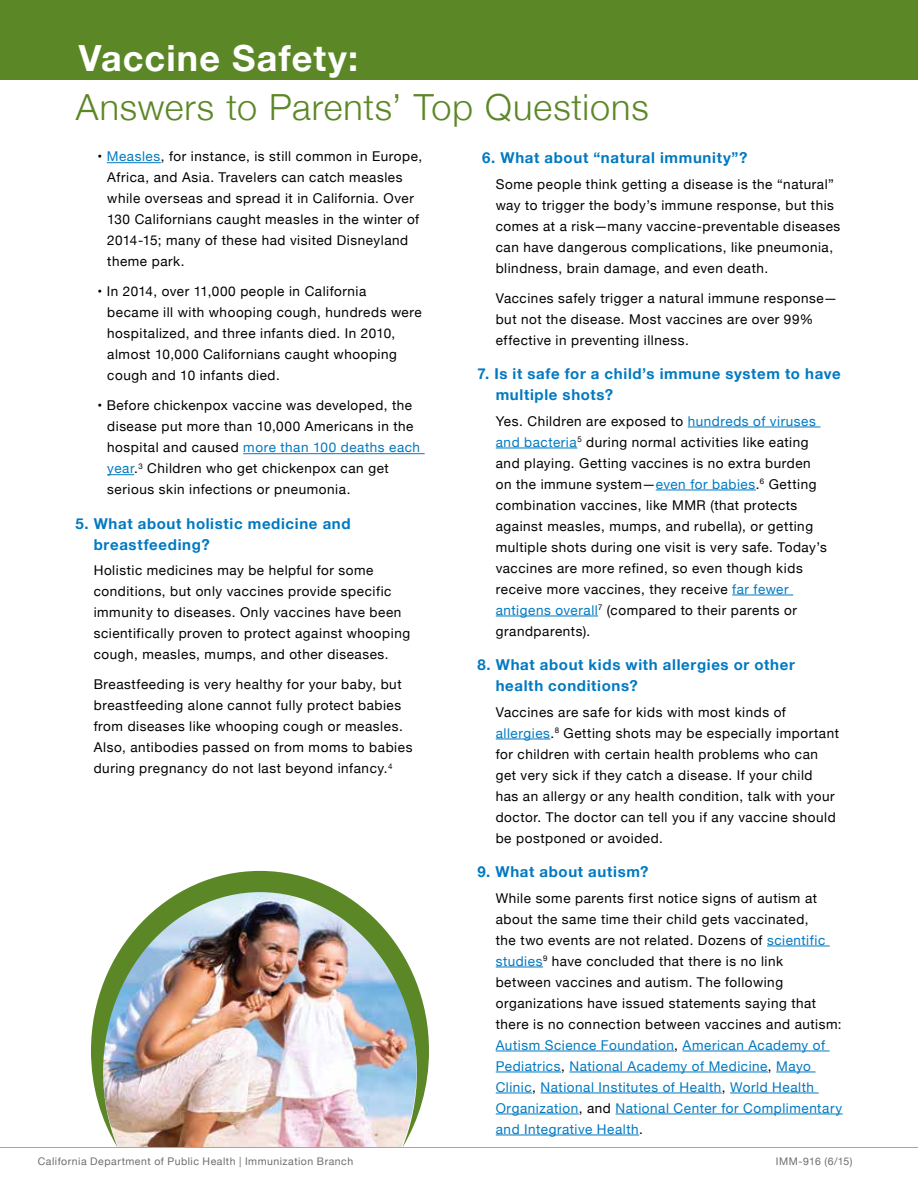
<style>
.page{position:relative;width:918px;height:1188px;background:#fff}
.page>*{position:absolute;margin:0;border:0;box-sizing:border-box;transform-origin:0 0}
.t1{font:300 36px "Helvetica Neue";letter-spacing:.025em;color:#5c8727}
.t2{font:700 36px "Helvetica Neue";letter-spacing:.03em;color:#fff}
.t3{font:700 15px/21px "Helvetica Neue";letter-spacing:.045em;color:#0079c1}
.t4{font:13.5px/21px "Helvetica Neue";letter-spacing:.04em;color:#000}
.t5{font:10.5px "Helvetica Neue";letter-spacing:.05em;color:#6d6e71}
.s1{color:#0079c1}
</style>
<div class="page">
<div style="left:0;top:0;width:918px;height:79px;background:#5c8727"></div>
<hr style="left:107px;top:162px;width:54px;height:1px;background:#0079c1">
<hr style="left:243px;top:453px;width:182px;height:1px;background:#0079c1">
<svg style="left:107px;top:474px;width:27px;height:1px"></svg>
<hr style="left:688px;top:427px;width:132px;height:1px;background:#0079c1">
<hr style="left:496px;top:448px;width:81px;height:1px;background:#0079c1">
<hr style="left:656px;top:490px;width:100px;height:1px;background:#0079c1">
<hr style="left:732px;top:595px;width:61px;height:1px;background:#0079c1">
<hr style="left:496px;top:616px;width:102px;height:1px;background:#0079c1">
<hr style="left:496px;top:739px;width:55px;height:1px;background:#0079c1">
<hr style="left:767px;top:946px;width:63px;height:1px;background:#0079c1">
<hr style="left:496px;top:967px;width:47px;height:1px;background:#0079c1">
<hr style="left:496px;top:1051px;width:178px;height:1px;background:#0079c1">
<hr style="left:683px;top:1051px;width:147px;height:1px;background:#0079c1">
<hr style="left:496px;top:1072px;width:65px;height:1px;background:#0079c1">
<hr style="left:569px;top:1072px;width:199px;height:1px;background:#0079c1">
<hr style="left:776px;top:1072px;width:40px;height:1px;background:#0079c1">
<hr style="left:496px;top:1093px;width:36px;height:1px;background:#0079c1">
<hr style="left:541px;top:1093px;width:181px;height:1px;background:#0079c1">
<hr style="left:730px;top:1093px;width:89px;height:1px;background:#0079c1">
<hr style="left:496px;top:1114px;width:83px;height:1px;background:#0079c1">
<hr style="left:616px;top:1114px;width:227px;height:1px;background:#0079c1">
<hr style="left:496px;top:1135px;width:143px;height:1px;background:#0079c1">
<img style="left:91px;top:871px;width:338px;height:276px">
<hr style="left:0;top:1147px;width:918px;height:1px;background:#8dc63f">
<h1 class="t2" style="left:79px;top:30px;width:281px">Vaccine Safety:</h1>
<h1 class="t1" style="left:76px;top:78px;width:574px">Answers to Parents’ Top Questions</h1>
<p class="t4" style="left:107px;top:147px;width:316px;text-indent:-10px">• <span class="s1">Measles</span>, for instance, is still common in Europe, Africa, and Asia. Travelers can catch measles while overseas and spread it in California. Over 130 Californians caught measles in the winter of 2014-15; many of these had visited Disneyland theme park.</p>
<p class="t4" style="left:107px;top:282px;width:316px;text-indent:-10px">• In 2014, over 11,000 people in California<br>became ill with whooping cough, hundreds were hospitalized, and three infants died. In 2010, almost 10,000 Californians caught whooping cough and 10 infants died.</p>
<p class="t4" style="left:107px;top:396px;width:314px;text-indent:-10px">• Before chickenpox vaccine was developed, the disease put more than 10,000 Americans in the hospital and caused <span class="s1">more than 100 deaths each year</span>.<sup>3</sup> Children who get chickenpox can get serious skin infections or pneumonia.</p>
<p class="t3" style="left:94px;top:513px;width:258px;text-indent:-18px">5. What about holistic medicine and breastfeeding?</p>
<p class="t4" style="left:94px;top:561px;width:318px">Holistic medicines may be helpful for some conditions, but only vaccines provide specific immunity to diseases. Only vaccines have been scientifically proven to protect against whooping cough, measles, mumps, and other diseases.</p>
<p class="t4" style="left:94px;top:675px;width:320px">Breastfeeding is very healthy for your baby, but breastfeeding alone cannot fully protect babies from diseases like whooping cough or measles.<br>Also, antibodies passed on from moms to babies during pregnancy do not last beyond infancy.<sup>4</sup></p>
<p class="t3" style="left:482px;top:148px;width:267px">6. What about “natural immunity”?</p>
<p class="t4" style="left:496px;top:174px;width:346px">Some people think getting a disease is the “natural” way to trigger the body’s immune response, but this comes at a risk—many vaccine-preventable diseases can have dangerous complications, like pneumonia, blindness, brain damage, and even death.</p>
<p class="t4" style="left:496px;top:288px;width:343px">Vaccines safely trigger a natural immune response— but not the disease. Most vaccines are over 99% effective in preventing illness.</p>
<p class="t3" style="left:496px;top:364px;width:346px;text-indent:-18px">7. Is it safe for a child’s immune system to have multiple shots?</p>
<p class="t4" style="left:496px;top:411px;width:333px">Yes. Children are exposed to <span class="s1">hundreds of viruses and bacteria</span><sup>5</sup> during normal activities like eating and playing. Getting vaccines is no extra burden on the immune system—<span class="s1">even for babies</span>.<sup>6</sup> Getting combination vaccines, like MMR (that protects against measles, mumps, and rubella), or getting multiple shots during one visit is very safe. Today’s vaccines are more refined, so even though kids receive more vaccines, they receive <span class="s1">far fewer antigens overall</span><sup>7</sup> (compared to their parents or grandparents).</p>
<p class="t3" style="left:496px;top:655px;width:301px;text-indent:-18px">8. What about kids with allergies or other health conditions?</p>
<p class="t4" style="left:496px;top:702px;width:345px">Vaccines are safe for kids with most kinds of <span class="s1">allergies</span>.<sup>8</sup> Getting shots may be especially important for children with certain health problems who can get very sick if they catch a disease. If your child<br>has an allergy or any health condition, talk with your doctor. The doctor can tell you if any vaccine should be postponed or avoided.</p>
<p class="t3" style="left:477px;top:862px;width:173px">9. What about autism?</p>
<p class="t4" style="left:496px;top:888px;width:348px">While some parents first notice signs of autism at about the same time their child gets vaccinated,<br>the two events are not related. Dozens of <span class="s1">scientific studies</span><sup>9</sup> have concluded that there is no link<br>between vaccines and autism. The following organizations have issued statements saying that there is no connection between vaccines and autism:<br><span class="s1">Autism Science Foundation</span>, <span class="s1">American Academy of Pediatrics</span>, <span class="s1">National Academy of Medicine</span>, <span class="s1">Mayo Clinic</span>, <span class="s1">National Institutes of Health</span>, <span class="s1">World Health Organization</span>, and <span class="s1">National Center for Complimentary and Integrative Health</span>.</p>
<p class="t5" style="left:38px;top:1154px;width:317px">California Department of Public Health | Immunization Branch</p>
<p class="t5" style="left:776px;top:1154px;width:78px">IMM-916 (6/15)</p>
</div>
